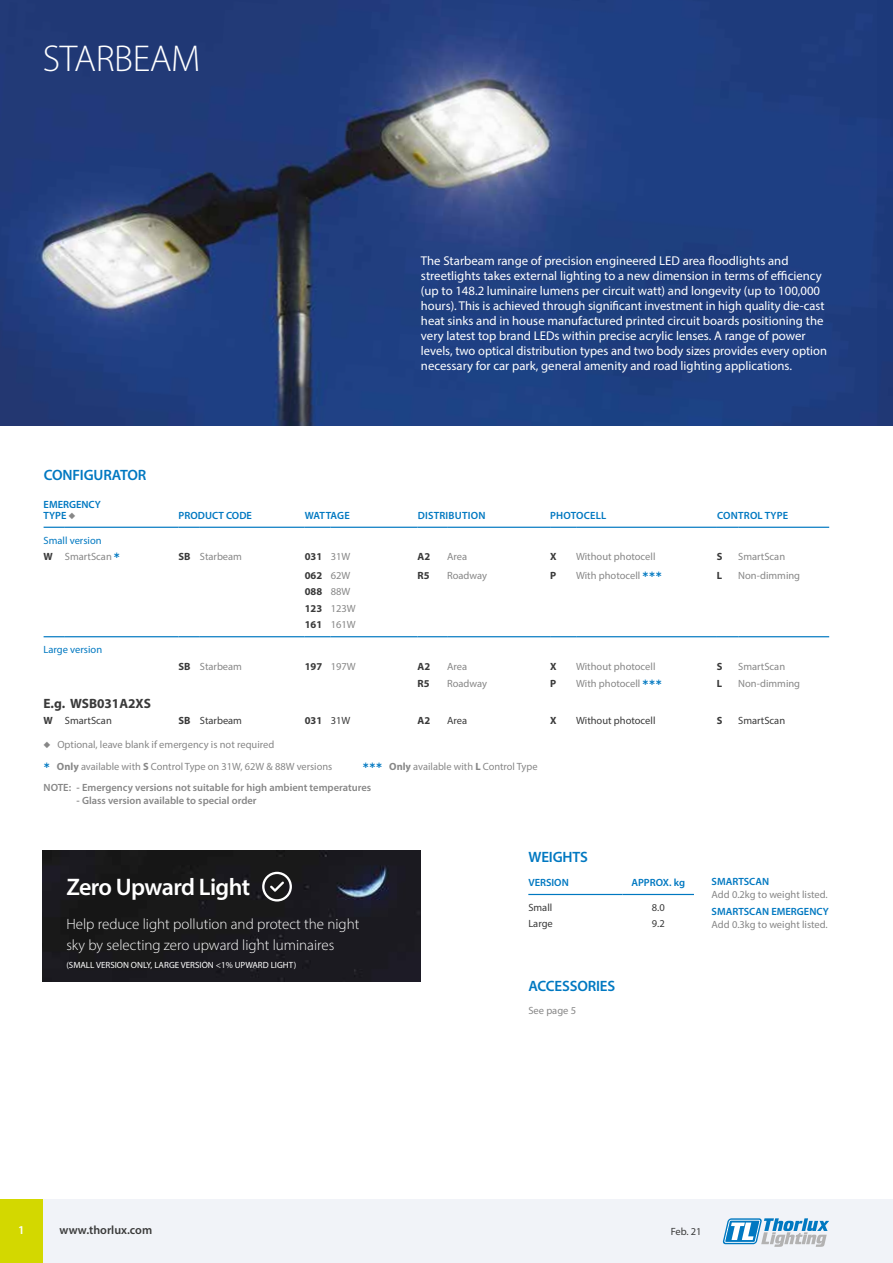
<style>
.page{position:relative;width:893px;height:1263px;background:#fff}
.page>*{position:absolute;margin:0;border:0;box-sizing:border-box;transform-origin:0 0}
.t1{font:300 37.5px "Myriad Pro";letter-spacing:-.01em;color:#fff}
.t2{font:600 24px "Myriad Pro";letter-spacing:-.03em;color:#fff}
.t3{font:300 15px "Myriad Pro";color:#fff}
.t4{font:600 15px "Myriad Pro";letter-spacing:-.01em;color:#0078c1}
.t5{font:700 13.5px "Myriad Pro";color:#3a3a3a}
.t6{font:12.75px/15px "Myriad Pro";color:#fff}
.t7{font:600 12px "Myriad Pro";color:#3a3a3a}
.t8{font:600 12px "Myriad Pro";color:#fff}
.t9{font:10.5px/16.4px "Myriad Pro";color:#878787}
.t10{font:600 10.5px "Myriad Pro";color:#878787}
.t11{font:10.5px "Myriad Pro";color:#3a3a3a}
.t12{font:600 10.5px/10.5px "Myriad Pro";color:#0078c1}
.t13{font:700 10.5px "Myriad Pro";color:#3a3a3a}
.t14{font:10.5px/16.4px "Myriad Pro";color:#0078c1}
.t15{font:600 10.5px "Myriad Pro";letter-spacing:.02em;color:#0078c1}
.t16{font:600 10.5px "Myriad Pro";letter-spacing:-.02em;color:#0078c1}
.t17{font:9px "Myriad Pro";color:#fff}
.s1{color:#878787}
.s2{font-weight:700;color:#3a3a3a}
.s3{font-weight:400;color:#878787}
.s4{font-weight:700}
.s5{font-weight:400}
</style>
<div class="page">
<img style="left:0;top:0;width:893px;height:425px">
<svg style="left:44px;top:527px;width:21px;height:1px"></svg>
<hr style="left:65px;top:527px;width:114px;height:1px;background:#0078c1">
<svg style="left:179px;top:527px;width:21px;height:1px"></svg>
<hr style="left:200px;top:527px;width:105px;height:1px;background:#0078c1">
<svg style="left:305px;top:527px;width:26px;height:1px"></svg>
<hr style="left:331px;top:527px;width:87px;height:1px;background:#0078c1">
<svg style="left:418px;top:527px;width:29px;height:1px"></svg>
<hr style="left:447px;top:527px;width:103px;height:1px;background:#0078c1">
<svg style="left:550px;top:527px;width:26px;height:1px"></svg>
<hr style="left:576px;top:527px;width:141px;height:1px;background:#0078c1">
<svg style="left:717px;top:527px;width:21px;height:1px"></svg>
<hr style="left:738px;top:527px;width:91px;height:1px;background:#0078c1">
<svg style="left:44px;top:636px;width:21px;height:1px"></svg>
<hr style="left:65px;top:636px;width:114px;height:1px;background:#0078c1">
<svg style="left:179px;top:636px;width:21px;height:1px"></svg>
<hr style="left:200px;top:636px;width:105px;height:1px;background:#0078c1">
<svg style="left:305px;top:636px;width:26px;height:1px"></svg>
<hr style="left:331px;top:636px;width:87px;height:1px;background:#0078c1">
<svg style="left:418px;top:636px;width:29px;height:1px"></svg>
<hr style="left:447px;top:636px;width:103px;height:1px;background:#0078c1">
<svg style="left:550px;top:636px;width:26px;height:1px"></svg>
<hr style="left:576px;top:636px;width:141px;height:1px;background:#0078c1">
<svg style="left:717px;top:636px;width:21px;height:1px"></svg>
<hr style="left:738px;top:636px;width:91px;height:1px;background:#0078c1">
<hr style="left:528px;top:894px;width:94px;height:1px;background:#0078c1">
<hr style="left:622px;top:894px;width:72px;height:1px;background:#0078c1">
<div style="left:43px;top:850px;width:378px;height:131px;background:#19191e"></div>
<svg style="left:262px;top:872px;width:30px;height:29px"></svg>
<div style="left:0;top:1199px;width:893px;height:64px;background:#f1f3f8"></div>
<svg style="left:723px;top:1218px;width:106px;height:29px"></svg>
<div style="left:0;top:1199px;width:43px;height:64px;background:#d3d800"></div>
<h1 class="t1" style="left:43px;top:36px;width:159px">STARBEAM</h1>
<p class="t4" style="left:44px;top:465px;width:104px">CONFIGURATOR</p>
<p class="t6" style="left:421px;top:253px;width:408px">The Starbeam range of precision engineered LED area floodlights and streetlights takes external lighting to a new dimension in terms of efficiency (up to 148.2 luminaire lumens per circuit watt) and longevity (up to 100,000 hours). This is achieved through significant investment in high quality die-cast heat sinks and in house manufactured printed circuit boards positioning the very latest top brand LEDs within precise acrylic lenses. A range of power levels, two optical distribution types and two body sizes provides every option necessary for car park, general amenity and road lighting applications.</p>
<p class="t12" style="left:44px;top:499px;width:59px">EMERGENCY<br>TYPE <span class="s1">◆</span></p>
<p class="t12" style="left:179px;top:510px;width:75px">PRODUCT CODE</p>
<p class="t16" style="left:305px;top:508px;width:47px">WATTAGE</p>
<p class="t15" style="left:418px;top:508px;width:69px">DISTRIBUTION</p>
<p class="t15" style="left:550px;top:508px;width:58px">PHOTOCELL</p>
<p class="t15" style="left:717px;top:508px;width:73px">CONTROL TYPE</p>
<p class="t14" style="left:44px;top:532px;width:70px">Small version<br><span class="s2">W</span> <span class="s1">SmartScan</span></p>
<p class="t9" style="left:179px;top:548px;width:65px"><span class="s2">SB</span> Starbeam</p>
<p class="t13" style="left:305px;top:550px;width:47px">031 <span class="s3">31W</span></p>
<p class="t13" style="left:418px;top:550px;width:14px">A2</p>
<p class="t9" style="left:447px;top:548px;width:22px">Area</p>
<p class="t13" style="left:550px;top:550px;width:8px">X</p>
<p class="t9" style="left:576px;top:548px;width:81px">Without photocell</p>
<p class="t13" style="left:717px;top:550px;width:7px">S</p>
<p class="t9" style="left:738px;top:548px;width:48px">SmartScan</p>
<p class="t13" style="left:305px;top:569px;width:47px">062 <span class="s3">62W</span></p>
<p class="t13" style="left:418px;top:569px;width:14px">R5</p>
<p class="t9" style="left:447px;top:567px;width:42px">Roadway</p>
<p class="t13" style="left:550px;top:569px;width:8px">P</p>
<p class="t9" style="left:576px;top:567px;width:66px">With photocell</p>
<p class="t13" style="left:717px;top:569px;width:7px">L</p>
<p class="t9" style="left:738px;top:567px;width:63px">Non-dimming</p>
<p class="t9" style="left:305px;top:584px;width:52px"><span class="s2">088</span> 88W<br><span class="s2">123</span> 123W<br><span class="s2">161</span> 161W</p>
<p class="t14" style="left:44px;top:641px;width:60px">Large version</p>
<p class="t9" style="left:179px;top:658px;width:65px"><span class="s2">SB</span> Starbeam</p>
<p class="t9" style="left:305px;top:658px;width:52px"><span class="s2">197</span> 197W</p>
<p class="t13" style="left:418px;top:659px;width:14px">A2</p>
<p class="t9" style="left:447px;top:658px;width:22px">Area</p>
<p class="t13" style="left:550px;top:659px;width:8px">X</p>
<p class="t9" style="left:576px;top:658px;width:81px">Without photocell</p>
<p class="t13" style="left:717px;top:659px;width:7px">S</p>
<p class="t9" style="left:738px;top:658px;width:48px">SmartScan</p>
<p class="t13" style="left:418px;top:676px;width:14px">R5</p>
<p class="t9" style="left:447px;top:675px;width:42px">Roadway</p>
<p class="t13" style="left:550px;top:676px;width:8px">P</p>
<p class="t9" style="left:576px;top:675px;width:66px">With photocell</p>
<p class="t13" style="left:717px;top:676px;width:7px">L</p>
<p class="t9" style="left:738px;top:675px;width:63px">Non-dimming</p>
<p class="t5" style="left:44px;top:695px;width:109px">E.g. WSB031A2XS</p>
<p class="t11" style="left:44px;top:714px;width:70px"><span class="s4">W</span> SmartScan</p>
<p class="t11" style="left:179px;top:714px;width:65px"><span class="s4">SB</span> Starbeam</p>
<p class="t13" style="left:305px;top:714px;width:47px">031 <span class="s5">31W</span></p>
<p class="t13" style="left:418px;top:714px;width:14px">A2</p>
<p class="t11" style="left:447px;top:714px;width:22px">Area</p>
<p class="t13" style="left:550px;top:714px;width:8px">X</p>
<p class="t11" style="left:576px;top:714px;width:81px">Without photocell</p>
<p class="t13" style="left:717px;top:714px;width:7px">S</p>
<p class="t11" style="left:738px;top:714px;width:48px">SmartScan</p>
<p class="t9" style="left:57px;top:734px;width:277px;line-height:22px;text-indent:-13px">◆ Optional, leave blank if emergency is not required<br><span class="s4">Only</span> available with <span class="s4">S</span> Control Type on 31W, 62W &amp; 88W versions</p>
<p class="t10" style="left:44px;top:781px;width:329px">NOTE: - Emergency versions not suitable for high ambient temperatures</p>
<p class="t10" style="left:77px;top:794px;width:182px">- Glass version available to special order</p>
<p class="t9" style="left:389px;top:758px;width:150px"><span class="s4">Only</span> available with <span class="s4">L</span> Control Type</p>
<p class="t4" style="left:528px;top:847px;width:61px">WEIGHTS</p>
<p class="t12" style="left:712px;top:876px;width:59px">SMARTSCAN</p>
<p class="t9" style="left:712px;top:886px;width:118px">Add 0.2kg to weight listed.</p>
<p class="t12" style="left:712px;top:906px;width:119px">SMARTSCAN EMERGENCY</p>
<h2 class="t2" style="left:66px;top:872px;width:185px">Zero Upward Light</h2>
<p class="t12" style="left:528px;top:877px;width:42px">VERSION</p>
<p class="t12" style="left:631px;top:877px;width:55px">APPROX. kg</p>
<p class="t11" style="left:528px;top:901px;width:25px">Small</p>
<p class="t11" style="left:652px;top:901px;width:14px">8.0</p>
<p class="t11" style="left:528px;top:917px;width:26px">Large</p>
<p class="t11" style="left:652px;top:917px;width:14px">9.2</p>
<p class="t3" style="left:66px;top:915px;width:295px">Help reduce light pollution and protect the night</p>
<p class="t9" style="left:712px;top:916px;width:118px">Add 0.3kg to weight listed.</p>
<p class="t3" style="left:66px;top:936px;width:269px">sky by selecting zero upward light luminaires</p>
<p class="t17" style="left:66px;top:959px;width:232px">(SMALL VERSION ONLY, LARGE VERSION &lt;1% UPWARD LIGHT)</p>
<p class="t4" style="left:528px;top:976px;width:88px">ACCESSORIES</p>
<p class="t9" style="left:528px;top:1002px;width:49px">See page 5</p>
<p class="t8" style="left:18px;top:1222px;width:8px">1</p>
<p class="t7" style="left:60px;top:1222px;width:94px">www.thorlux.com</p>
<p class="t11" style="left:671px;top:1225px;width:32px">Feb. 21</p>
</div>
